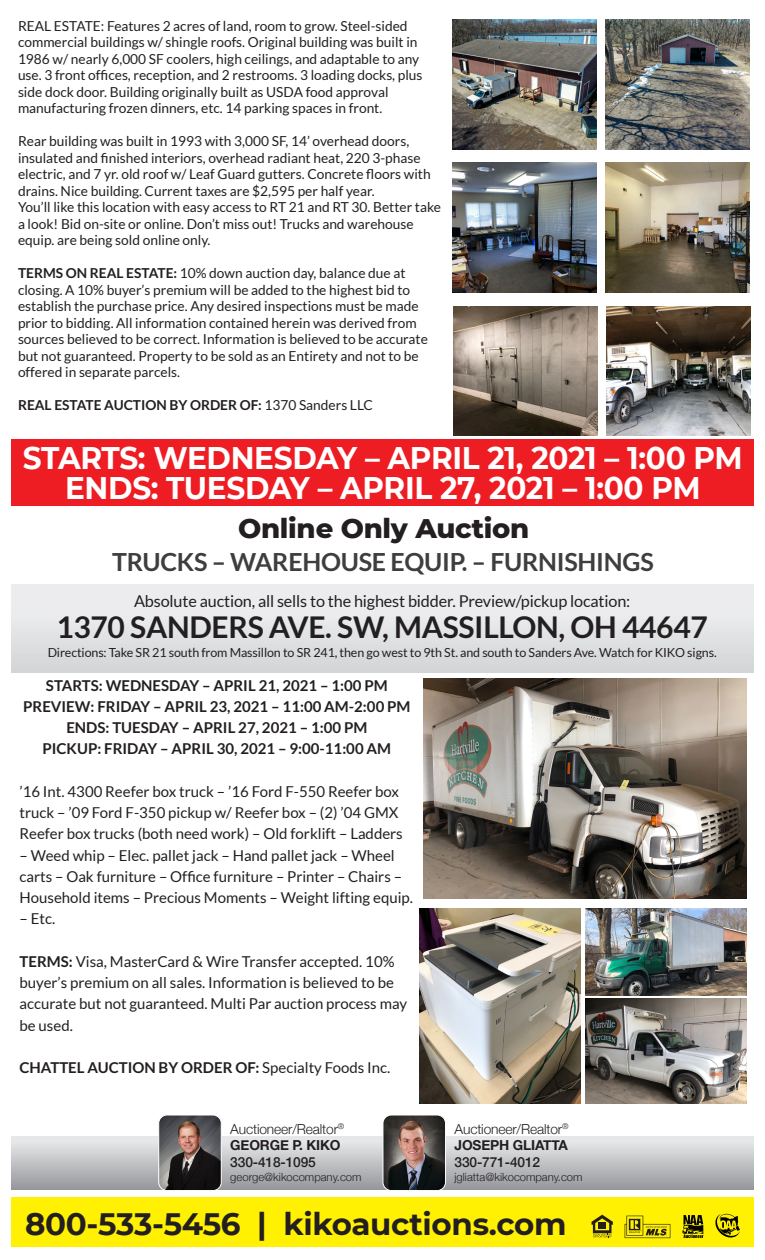
<style>
.page{position:relative;width:765px;height:1260px;background:#fff}
.page>*{position:absolute;margin:0;border:0;box-sizing:border-box;transform-origin:0 0}
.t1{font:700 31.25px "Montserrat";letter-spacing:-.01em;color:#fff;scale:.95 1}
.t2{font:700 31px "Montserrat";letter-spacing:-.01em;color:#231f20}
.t3{font:700 30px "Lato";letter-spacing:-.01em;color:#231f20}
.t4{font:800 27.5px "Montserrat";letter-spacing:-.01em;color:#231f20}
.t5{font:700 25px "Lato";letter-spacing:-.01em;color:#3e3e3f}
.t6{font:16.25px "Lato";letter-spacing:-.01em;color:#231f20}
.t7{font:15px/21.2px "Lato";color:#231f20}
.t8{font:700 15px "Lato";color:#231f20}
.t9{font:13.75px/16.5px "Lato";color:#231f20}
.t10{font:700 13.75px "Lato";color:#231f20}
.t11{font:300 13.75px "Helvetica Neue";letter-spacing:-.01em;color:#231f20}
.t12{font:700 13.75px "Helvetica Neue";letter-spacing:-.01em;color:#231f20}
.t13{font:500 13.75px "Helvetica Neue";letter-spacing:-.01em;color:#231f20}
.t14{font:12.5px "Lato";letter-spacing:-.01em;color:#231f20}
.t15{font:300 11.25px "Helvetica Neue";color:#231f20}
.s1{font-weight:700}
.s2{font-weight:400}
</style>
<div class="page">
<div style="left:11px;top:1197px;width:743px;height:49px;background:#fff101"></div>
<svg style="left:592px;top:1215px;width:21px;height:22px"></svg>
<svg style="left:625px;top:1216px;width:45px;height:22px"></svg>
<svg style="left:682px;top:1215px;width:22px;height:23px"></svg>
<svg style="left:715px;top:1214px;width:25px;height:24px"></svg>
<img style="left:452px;top:20px;width:144px;height:129px">
<img style="left:605px;top:20px;width:144px;height:129px">
<img style="left:453px;top:163px;width:144px;height:129px">
<img style="left:606px;top:163px;width:144px;height:129px">
<img style="left:454px;top:306px;width:144px;height:130px">
<img style="left:607px;top:306px;width:144px;height:130px">
<div style="left:11px;top:439px;width:743px;height:67px;background:#ee1d23"></div>
<div style="left:11px;top:585px;width:743px;height:88px;background:linear-gradient(to bottom,#f2f1f3,#d5d6d8)"></div>
<img style="left:423px;top:679px;width:323px;height:219px">
<img style="left:419px;top:908px;width:162px;height:195px">
<img style="left:585px;top:999px;width:162px;height:104px">
<img style="left:585px;top:908px;width:162px;height:88px">
<div style="left:11px;top:1136px;width:743px;height:54px;background:linear-gradient(to bottom,#eeeff0,#97989c)"></div>
<img style="left:159px;top:1117px;width:62px;height:73px">
<div style="left:158px;top:1115px;width:64px;height:76px;border:1px solid #fff;border-radius:8px"></div>
<img style="left:383px;top:1117px;width:63px;height:73px">
<div style="left:383px;top:1115px;width:63px;height:76px;border:1px solid #fff;border-radius:8px"></div>
<p class="t9" style="left:18px;top:18px;width:406px">REAL ESTATE: Features 2 acres of land, room to grow. Steel-sided commercial buildings w/ shingle roofs. Original building was built in 1986 w/ nearly 6,000 SF coolers, high ceilings, and adaptable to any use. 3 front offices, reception, and 2 restrooms. 3 loading docks, plus side dock door. Building originally built as USDA food approval manufacturing frozen dinners, etc. 14 parking spaces in front.</p>
<p class="t9" style="left:18px;top:133px;width:414px">Rear building was built in 1993 with 3,000 SF, 14’ overhead doors, insulated and finished interiors, overhead radiant heat, 220 3-phase electric, and 7 yr. old roof w/ Leaf Guard gutters. Concrete floors with drains. Nice building. Current taxes are $2,595 per half year.</p>
<p class="t9" style="left:18px;top:199px;width:425px">You’ll like this location with easy access to RT 21 and RT 30. Better take a look! Bid on-site or online. Don’t miss out! Trucks and warehouse equip. are being sold online only.</p>
<p class="t9" style="left:18px;top:265px;width:411px"><span class="s1">TERMS ON REAL ESTATE:</span> 10% down auction day, balance due at closing. A 10% buyer’s premium will be added to the highest bid to establish the purchase price. Any desired inspections must be made prior to bidding. All information contained herein was derived from sources believed to be correct. Information is believed to be accurate but not guaranteed. Property to be sold as an Entirety and not to be offered in separate parcels.</p>
<p class="t10" style="left:18px;top:397px;width:356px">REAL ESTATE AUCTION BY ORDER OF: <span class="s2">1370 Sanders LLC</span></p>
<p class="t1" style="left:23px;top:436px;width:759px">STARTS: WEDNESDAY – APRIL 21, 2021 – 1:00 PM</p>
<p class="t1" style="left:65px;top:466px;width:671px">ENDS: TUESDAY – APRIL 27, 2021 – 1:00 PM</p>
<p class="t4" style="left:238px;top:508px;width:293px">Online Only Auction</p>
<p class="t5" style="left:112px;top:547px;width:543px">TRUCKS – WAREHOUSE EQUIP. – FURNISHINGS</p>
<p class="t6" style="left:134px;top:592px;width:498px">Absolute auction, all sells to the highest bidder. Preview/pickup location:</p>
<p class="t3" style="left:56px;top:610px;width:653px">1370 SANDERS AVE. SW, MASSILLON, OH 44647</p>
<p class="t14" style="left:48px;top:646px;width:671px">Directions: Take SR 21 south from Massillon to SR 241, then go west to 9th St. and south to Sanders Ave. Watch for KIKO signs.</p>
<p class="t8" style="left:46px;top:677px;width:343px">STARTS: WEDNESDAY – APRIL 21, 2021 – 1:00 PM</p>
<p class="t8" style="left:23px;top:698px;width:389px">PREVIEW: FRIDAY – APRIL 23, 2021 – 11:00 AM-2:00 PM</p>
<p class="t8" style="left:66px;top:719px;width:303px">ENDS: TUESDAY – APRIL 27, 2021 – 1:00 PM</p>
<p class="t8" style="left:43px;top:740px;width:350px">PICKUP: FRIDAY – APRIL 30, 2021 – 9:00-11:00 AM</p>
<p class="t7" style="left:20px;top:781px;width:385px">’16 Int. 4300 Reefer box truck – ’16 Ford F-550 Reefer box truck – ’09 Ford F-350 pickup w/ Reefer box – (2) ’04 GMX<br>Reefer box trucks (both need work) – Old forklift – Ladders</p>
<p class="t7" style="left:20px;top:845px;width:395px">– Weed whip – Elec. pallet jack – Hand pallet jack – Wheel carts – Oak furniture – Office furniture – Printer – Chairs –<br>Household items – Precious Moments – Weight lifting equip.</p>
<p class="t7" style="left:20px;top:908px;width:37px">– Etc.</p>
<p class="t7" style="left:20px;top:951px;width:389px"><span class="s1">TERMS:</span> Visa, MasterCard &amp; Wire Transfer accepted. 10% buyer’s premium on all sales. Information is believed to be accurate but not guaranteed. Multi Par auction process may be used.</p>
<p class="t8" style="left:20px;top:1059px;width:372px">CHATTEL AUCTION BY ORDER OF: <span class="s2">Specialty Foods Inc.</span></p>
<p class="t11" style="left:230px;top:1118px;width:115px">Auctioneer/Realtor<sup>®</sup></p>
<p class="t12" style="left:230px;top:1134px;width:112px">GEORGE P. KIKO</p>
<p class="t13" style="left:230px;top:1151px;width:87px">330-418-1095</p>
<p class="t15" style="left:230px;top:1167px;width:133px">george@kikocompany.com</p>
<p class="t11" style="left:455px;top:1118px;width:115px">Auctioneer/Realtor<sup>®</sup></p>
<p class="t12" style="left:455px;top:1134px;width:115px">JOSEPH GLIATTA</p>
<p class="t13" style="left:455px;top:1151px;width:87px">330-771-4012</p>
<p class="t15" style="left:455px;top:1167px;width:129px">jgliatta@kikocompany.com</p>
<p class="t2" style="left:25px;top:1202px;width:543px">800-533-5456 | kikoauctions.com</p>
</div>
